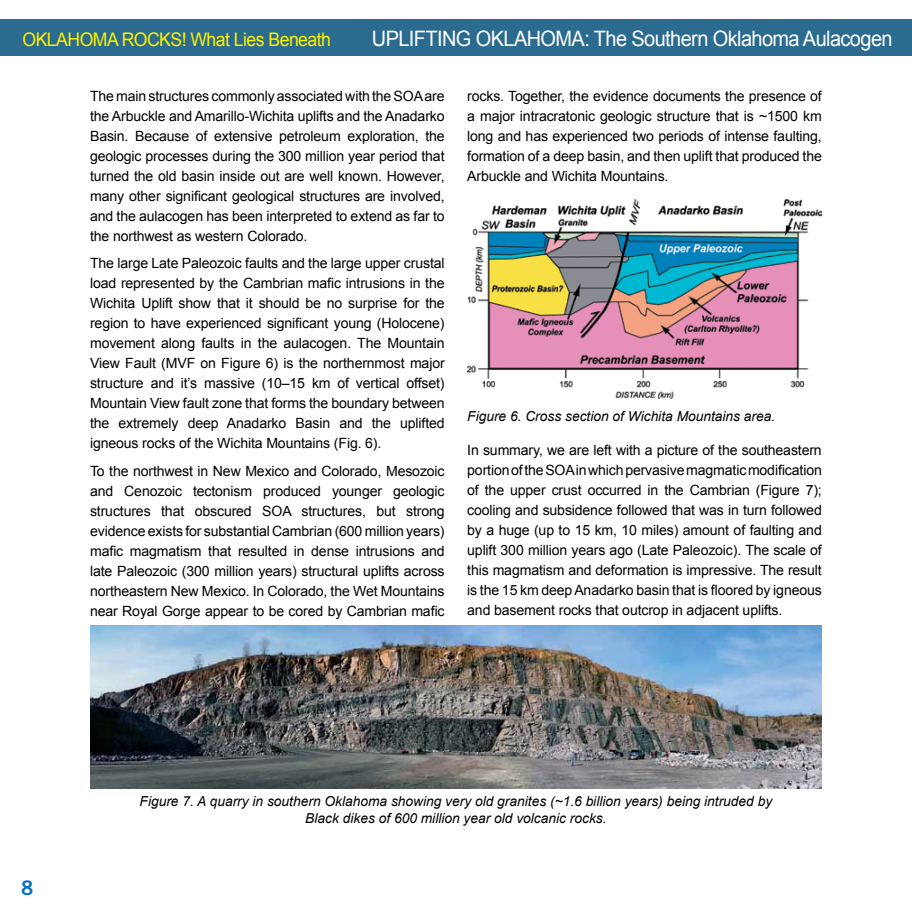
<style>
.page{position:relative;width:912px;height:912px;background:#fff}
.page>*{position:absolute;margin:0;border:0;box-sizing:border-box;transform-origin:0 0}
.t1{font:21.25px "Arial";letter-spacing:-.03em;color:#fff;scale:.94 1}
.t2{font:20px "Trade Gothic Bold Two";color:#0072bc}
.t3{font:18.75px "Arial";letter-spacing:-.03em;color:#fff200;scale:.94 1}
.t4{font:14.12px/20px "Arial";letter-spacing:-.01em;color:#000;text-align:justify}
.t5{font:italic 13.75px/16.2px "Arial";color:#000;text-align:center}
</style>
<div class="page">
<div style="left:0;top:19px;width:911px;height:37px;background:#2b6b8f"></div>
<img style="left:90px;top:625px;width:731px;height:163px">
<img style="left:467px;top:200px;width:354px;height:199px">
<h3 class="t3" style="left:22px;top:27px;width:28px">Oklahoma</h3>
<h3 class="t3" style="left:122px;top:27px;width:27px">Rocks</h3>
<h3 class="t3" style="left:182px;top:27px;width:160px">! What Lies Beneath</h3>
<h1 class="t1" style="left:372px;top:25px;width:555px">UPLIFTING OKLAHOMA: The Southern Oklahoma Aulacogen</h1>
<p class="t4" style="left:90px;top:86px;width:356px">The main structures commonly associated with the SOA are the Arbuckle and Amarillo-Wichita uplifts and the Anadarko Basin. Because of extensive petroleum exploration, the geologic processes during the 300 million year period that turned the old basin inside out are well known. However, many other significant geological structures are involved, and the aulacogen has been interpreted to extend as far to the northwest as western Colorado.</p>
<p class="t4" style="left:90px;top:253px;width:356px">The large Late Paleozoic faults and the large upper crustal load represented by the Cambrian mafic intrusions in the Wichita Uplift show that it should be no surprise for the region to have experienced significant young (Holocene) movement along faults in the aulacogen. The Mountain View Fault (MVF on Figure 6) is the northernmost major structure and it’s massive (10–15 km of vertical offset)<br>Mountain View fault zone that forms the boundary between the extremely deep Anadarko Basin and the uplifted igneous rocks of the Wichita Mountains (Fig. 6).</p>
<p class="t4" style="left:90px;top:461px;width:356px">To the northwest in New Mexico and Colorado, Mesozoic and Cenozoic tectonism produced younger geologic structures that obscured SOA structures, but strong evidence exists for substantial Cambrian (600 million years) mafic magmatism that resulted in dense intrusions and late Paleozoic (300 million years) structural uplifts across northeastern New Mexico. In Colorado, the Wet Mountains near Royal Gorge appear to be cored by Cambrian mafic</p>
<p class="t4" style="left:467px;top:86px;width:356px">rocks. Together, the evidence documents the presence of a major intracratonic geologic structure that is ~1500 km long and has experienced two periods of intense faulting, formation of a deep basin, and then uplift that produced the Arbuckle and Wichita Mountains.</p>
<p class="t5" style="left:467px;top:408px;width:309px">Figure 6. Cross section of Wichita Mountains area.</p>
<p class="t4" style="left:467px;top:440px;width:356px">In summary, we are left with a picture of the southeastern portion of the SOA in which pervasive magmatic modification of the upper crust occurred in the Cambrian (Figure 7); cooling and subsidence followed that was in turn followed by a huge (up to 15 km, 10 miles) amount of faulting and uplift 300 million years ago (Late Paleozoic). The scale of this magmatism and deformation is impressive. The result is the 15 km deep Anadarko basin that is floored by igneous and basement rocks that outcrop in adjacent uplifts.</p>
<h2 class="t2" style="left:21px;top:875px;width:14px">8</h2>
<p class="t5" style="left:140px;top:793px;width:634px">Figure 7. A quarry in southern Oklahoma showing very old granites (~1.6 billion years) being intruded by<br>Black dikes of 600 million year old volcanic rocks.</p>
</div>
